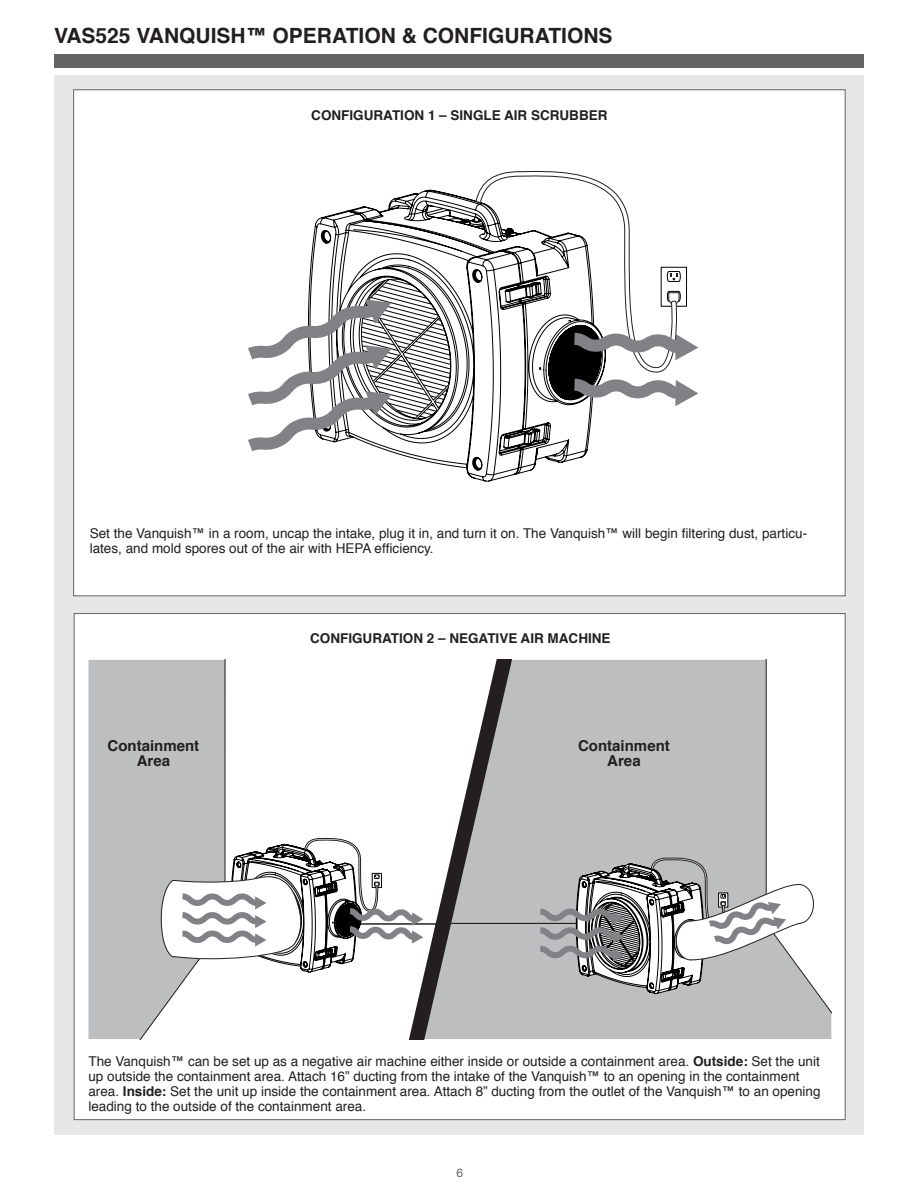
<style>
.page{position:relative;width:918px;height:1188px;background:#fff}
.page>*{position:absolute;margin:0;border:0;box-sizing:border-box;transform-origin:0 0}
.t1{font:700 21px "Helvetica";color:#231f20}
.t2{font:700 15px/15px "Helvetica";color:#231f20;text-align:center}
.t3{font:13.5px/15px "Helvetica";color:#231f20}
.t4{font:700 13.5px "Helvetica";color:#231f20}
.t5{font:12px "Helvetica";color:#636466}
.s1{font-weight:700}
</style>
<div class="page">
<div style="left:54px;top:75px;width:810px;height:1060px;background:#e6e7e8"></div>
<div style="left:74px;top:613px;width:771px;height:507px;background:#fff;border:1px solid #636466"></div>
<div style="left:54px;top:54px;width:810px;height:14px;background:#636466"></div>
<div style="left:73px;top:90px;width:772px;height:506px;background:#fff;border:1px solid #636466"></div>
<svg style="left:309px;top:190px;width:284px;height:292px"></svg>
<svg style="left:248px;top:279px;width:205px;height:182px"></svg>
<svg style="left:476px;top:170px;width:222px;height:236px"></svg>
<div style="left:88px;top:660px;width:137px;height:379px;background:#bcbec0"></div>
<svg style="left:225px;top:660px;width:220px;height:263px"></svg>
<div style="left:437px;top:923px;width:394px;height:116px;background:#bcbec0"></div>
<svg style="left:445px;top:660px;width:322px;height:264px;background:#b8b9bb"></svg>
<svg style="left:120px;top:838px;width:317px;height:201px"></svg>
<svg style="left:534px;top:858px;width:280px;height:136px"></svg>
<h1 class="t1" style="left:54px;top:18px;width:560px">VAS525 VANQUISH™ OPERATION &amp; CONFIGURATIONS</h1>
<p class="t4" style="left:311px;top:104px;width:298px">CONFIGURATION 1 – SINGLE AIR SCRUBBER</p>
<p class="t3" style="left:90px;top:527px;width:719px">Set the Vanquish™ in a room, uncap the intake, plug it in, and turn it on. The Vanquish™ will begin filtering dust, particu&shy;lates, and mold spores out of the air with HEPA efficiency.</p>
<p class="t4" style="left:310px;top:628px;width:302px">CONFIGURATION 2 – NEGATIVE AIR MACHINE</p>
<p class="t2" style="left:108px;top:738px;width:93px">Containment<br>Area</p>
<p class="t2" style="left:578px;top:738px;width:93px">Containment<br>Area</p>
<p class="t3" style="left:88px;top:1054px;width:734px">The Vanquish™ can be set up as a negative air machine either inside or outside a containment area. <span class="s1">Outside:</span> Set the unit up outside the containment area. Attach 16” ducting from the intake of the Vanquish™ to an opening in the containment area. <span class="s1">Inside:</span> Set the unit up inside the containment area. Attach 8” ducting from the outlet of the Vanquish™ to an opening leading to the outside of the containment area.</p>
<p class="t5" style="left:456px;top:1164px;width:8px">6</p>
</div>
